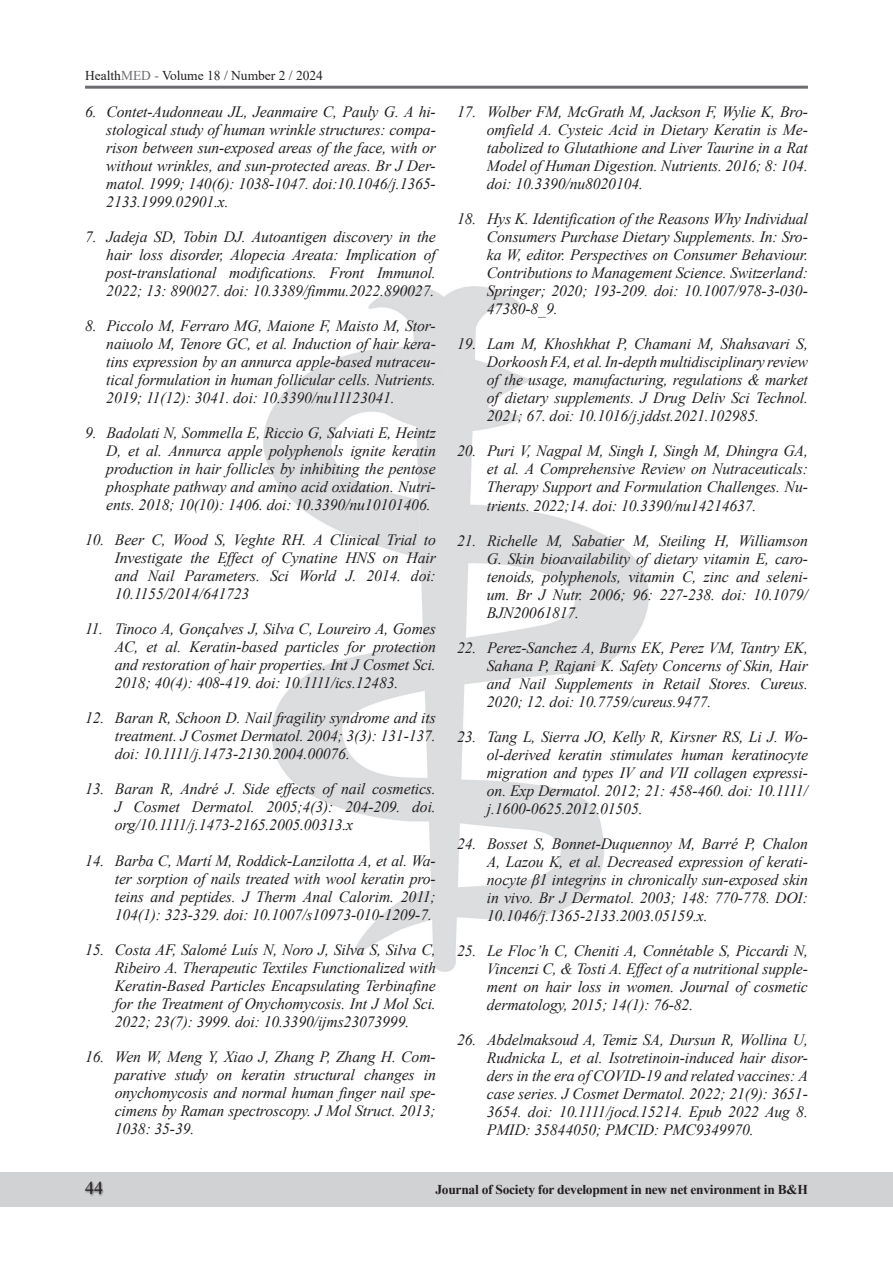
<style>
.page{position:relative;width:893px;height:1263px;background:#fff}
.page>*{position:absolute;margin:0;border:0;box-sizing:border-box;transform-origin:0 0}
.t1{font:18px "Times New Roman";color:#231f20}
.t2{font:italic 15.75px/18px "Times New Roman";letter-spacing:-.01em;color:#231f20;text-align:justify}
.t3{font:700 13.5px "Times New Roman";letter-spacing:-.02em;color:#231f20}
.t4{font:13.5px "Times New Roman";color:#231f20}
.s1{color:#6c6d70}
</style>
<div class="page">
<div style="left:0;top:1172px;width:893px;height:34px;background:#d1d2d4"></div>
<hr style="left:892px;top:1171px;width:1px;height:34px;background:#d1d2d4">
<div style="left:84px;top:1181px;width:21px;height:15px;background:#231f20;opacity:.75"></div>
<hr style="left:85px;top:86px;width:723px;height:3px;background:#6c6d70">
<img style="left:264px;top:286px;width:384px;height:686px">
<p class="t4" style="left:85px;top:66px;width:239px">Health<span class="s1">MED -</span> Volume 18 / Number 2 / 2024</p>
<p class="t2" style="left:106px;top:103px;width:331px;text-indent:-21px">6. Contet-Audonneau JL, Jeanmaire C, Pauly G. A hi&shy;stological study of human wrinkle structures: compa&shy;rison between sun-exposed areas of the face, with or without wrinkles, and sun-protected areas. Br J Der&shy;matol. 1999; 140(6): 1038-1047. doi:10.1046/j.1365- 2133.1999.02901.x.</p>
<p class="t2" style="left:106px;top:228px;width:331px;text-indent:-21px">7. Jadeja SD, Tobin DJ. Autoantigen discovery in the hair loss disorder, Alopecia Areata: Implication of post-translational modifications. Front Immunol.<br>2022; 13: 890027. doi: 10.3389/fimmu.2022.890027.</p>
<p class="t2" style="left:106px;top:317px;width:331px;text-indent:-21px">8. Piccolo M, Ferraro MG, Maione F, Maisto M, Stor&shy;naiuolo M, Tenore GC, et al. Induction of hair kera&shy;tins expression by an annurca apple-based nutraceu&shy;tical formulation in human follicular cells. Nutrients.<br>2019; 11(12): 3041. doi: 10.3390/nu11123041.</p>
<p class="t2" style="left:106px;top:424px;width:331px;text-indent:-21px">9. Badolati N, Sommella E, Riccio G, Salviati E, Heintz D, et al. Annurca apple polyphenols ignite keratin production in hair follicles by inhibiting the pentose phosphate pathway and amino acid oxidation. Nutri&shy;ents. 2018; 10(10): 1406. doi: 10.3390/nu10101406.</p>
<p class="t2" style="left:115px;top:531px;width:323px;text-indent:-30px">10. Beer C, Wood S, Veghte RH. A Clinical Trial to Investigate the Effect of Cynatine HNS on Hair and Nail Parameters. Sci World J. 2014. doi:<br>10.1155/2014/641723</p>
<p class="t2" style="left:115px;top:620px;width:323px;text-indent:-30px">11. Tinoco A, Gonçalves J, Silva C, Loureiro A, Gomes AC, et al. Keratin-based particles for protection and restoration of hair properties. Int J Cosmet Sci.<br>2018; 40(4): 408-419. doi: 10.1111/ics.12483.</p>
<p class="t2" style="left:115px;top:709px;width:323px;text-indent:-30px">12. Baran R, Schoon D. Nail fragility syndrome and its treatment. J Cosmet Dermatol. 2004; 3(3): 131-137. doi: 10.1111/j.1473-2130.2004.00076.</p>
<p class="t2" style="left:115px;top:780px;width:323px;text-indent:-30px">13. Baran R, André J. Side effects of nail cosmetics.<br>J Cosmet Dermatol. 2005;4(3): 204-209. doi. org/10.1111/j.1473-2165.2005.00313.x</p>
<p class="t2" style="left:115px;top:851px;width:323px;text-indent:-30px">14. Barba C, Martí M, Roddick-Lanzilotta A, et al. Wa&shy;ter sorption of nails treated with wool keratin pro&shy;teins and peptides. J Therm Anal Calorim. 2011; 104(1): 323-329. doi: 10.1007/s10973-010-1209-7.</p>
<p class="t2" style="left:115px;top:940px;width:323px;text-indent:-30px">15. Costa AF, Salomé Luís N, Noro J, Silva S, Silva C, Ribeiro A. Therapeutic Textiles Functionalized with Keratin-Based Particles Encapsulating Terbinafine for the Treatment of Onychomycosis. Int J Mol Sci.<br>2022; 23(7): 3999. doi: 10.3390/ijms23073999.</p>
<p class="t2" style="left:115px;top:1047px;width:323px;text-indent:-30px">16. Wen W, Meng Y, Xiao J, Zhang P, Zhang H. Com&shy;parative study on keratin structural changes in onychomycosis and normal human finger nail spe&shy;cimens by Raman spectroscopy. J Mol Struct. 2013; 1038: 35-39.</p>
<p class="t2" style="left:487px;top:103px;width:323px;text-indent:-30px">17. Wolber FM, McGrath M, Jackson F, Wylie K, Bro&shy;omfield A. Cysteic Acid in Dietary Keratin is Me&shy;tabolized to Glutathione and Liver Taurine in a Rat Model of Human Digestion. Nutrients. 2016; 8: 104. doi: 10.3390/nu8020104.</p>
<p class="t2" style="left:487px;top:210px;width:323px;text-indent:-30px">18. Hys K. Identification of the Reasons Why Individual Consumers Purchase Dietary Supplements. In: Sro&shy;ka W, editor. Perspectives on Consumer Behaviour.<br>Contributions to Management Science. Switzerland:<br>Springer; 2020; 193-209. doi: 10.1007/978-3-030- 47380-8_9.</p>
<p class="t2" style="left:487px;top:335px;width:323px;text-indent:-30px">19. Lam M, Khoshkhat P, Chamani M, Shahsavari S, Dorkoosh FA, et al. In-depth multidisciplinary review of the usage, manufacturing, regulations &amp; market of dietary supplements. J Drug Deliv Sci Technol.<br>2021; 67. doi: 10.1016/j.jddst.2021.102985.</p>
<p class="t2" style="left:487px;top:442px;width:323px;text-indent:-30px">20. Puri V, Nagpal M, Singh I, Singh M, Dhingra GA, et al. A Comprehensive Review on Nutraceuticals:<br>Therapy Support and Formulation Challenges. Nu&shy;trients. 2022;14. doi: 10.3390/nu14214637.</p>
<p class="t2" style="left:487px;top:531px;width:323px;text-indent:-30px">21. Richelle M, Sabatier M, Steiling H, Williamson G. Skin bioavailability of dietary vitamin E, caro&shy;tenoids, polyphenols, vitamin C, zinc and seleni&shy;um. Br J Nutr. 2006; 96: 227-238. doi: 10.1079/ BJN20061817.</p>
<p class="t2" style="left:487px;top:638px;width:323px;text-indent:-30px">22. Perez-Sanchez A, Burns EK, Perez VM, Tantry EK, Sahana P, Rajani K. Safety Concerns of Skin, Hair and Nail Supplements in Retail Stores. Cureus.<br>2020; 12. doi: 10.7759/cureus.9477.</p>
<p class="t2" style="left:487px;top:727px;width:323px;text-indent:-30px">23. Tang L, Sierra JO, Kelly R, Kirsner RS, Li J. Wo&shy;ol-derived keratin stimulates human keratinocyte migration and types IV and VII collagen expressi&shy;on. Exp Dermatol. 2012; 21: 458-460. doi: 10.1111/ j.1600-0625.2012.01505.</p>
<p class="t2" style="left:487px;top:834px;width:323px;text-indent:-30px">24. Bosset S, Bonnet-Duquennoy M, Barré P, Chalon A, Lazou K, et al. Decreased expression of kerati&shy;nocyte β1 integrins in chronically sun-exposed skin in vivo. Br J Dermatol. 2003; 148: 770-778. DOI:<br>10.1046/j.1365-2133.2003.05159.x.</p>
<p class="t2" style="left:487px;top:941px;width:323px;text-indent:-30px">25. Le Floc’h C, Cheniti A, Connétable S, Piccardi N, Vincenzi C, &amp; Tosti A. Effect of a nutritional supple&shy;ment on hair loss in women. Journal of cosmetic dermatology, 2015; 14(1): 76-82.</p>
<p class="t2" style="left:487px;top:1030px;width:323px;text-indent:-30px">26. Abdelmaksoud A, Temiz SA, Dursun R, Wollina U, Rudnicka L, et al. Isotretinoin-induced hair disor&shy;ders in the era of COVID-19 and related vaccines: A case series. J Cosmet Dermatol. 2022; 21(9): 3651- 3654. doi: 10.1111/jocd.15214. Epub 2022 Aug 8.<br>PMID: 35844050; PMCID: PMC9349970.</p>
<p class="t1" style="left:85px;top:1175px;width:19px">44</p>
<p class="t3" style="left:435px;top:1179px;width:374px">Journal of Society for development in new net environment in B&amp;H</p>
</div>
